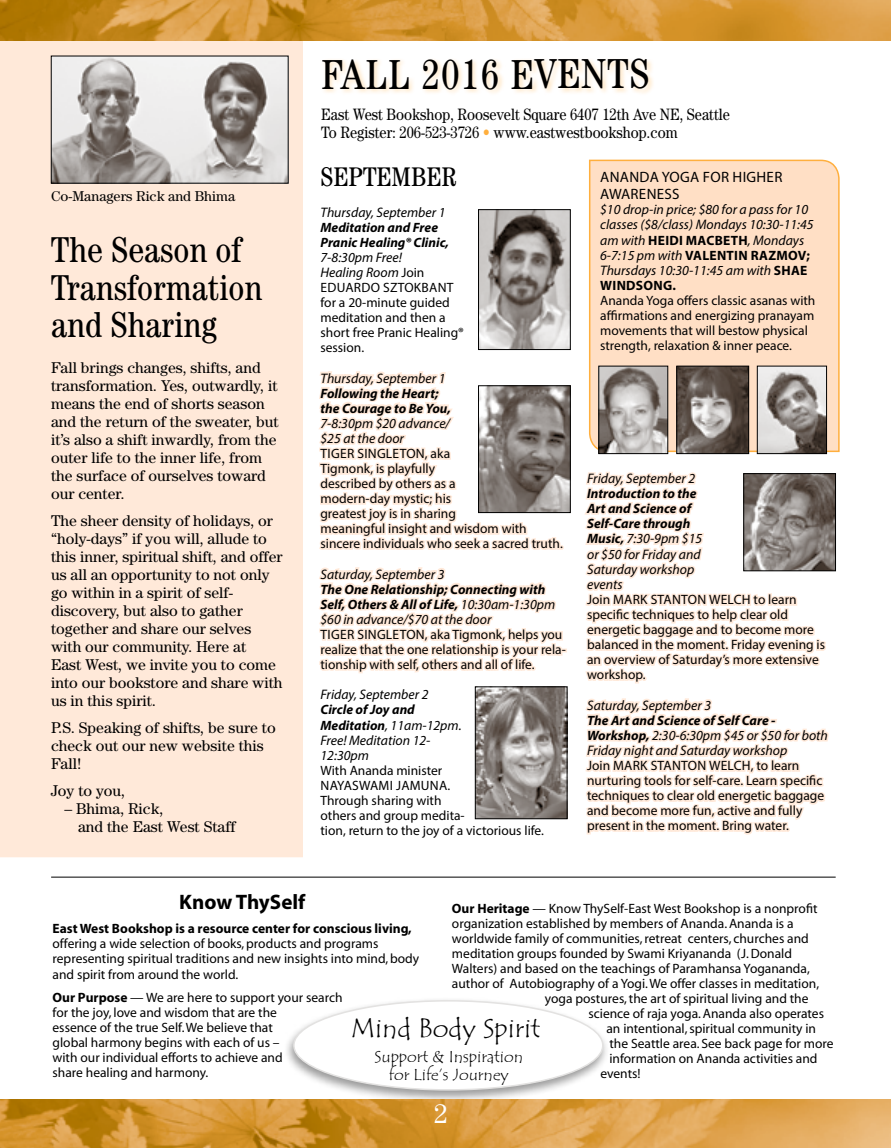
<style>
.page{position:relative;width:891px;height:1148px;background:#fff}
.page>*{position:absolute;margin:0;border:0;box-sizing:border-box;transform-origin:0 0}
.t1{font:condensed 42px "Century";letter-spacing:.025em;color:#000}
.t2{font:condensed 36px/37.5px "Century";color:#000}
.t3{font:27px "Tempus Sans ITC";color:#000}
.t4{font:condensed 27px "Century";color:#000}
.t5{font:27px "Century";color:#fff}
.t6{font:700 21px "Myriad";color:#000}
.t7{font:16.5px/18px "Century";color:#000;scale:.87 1}
.t8{font:16.5px/18px "Tempus Sans ITC";color:#000;text-align:center}
.t9{font:15.6px/18px "Century";color:#000}
.t10{font:15px/16.5px "Myriad Pro";letter-spacing:.02em;color:#000}
.t11{font:14.25px "Century";color:#000}
.t12{font:italic 13.8px/15.3px "Myriad Pro";color:#000}
.t13{font:13.5px/15px "Myriad Pro";color:#000}
.t14{font:13.5px/15px "Myriad";color:#000}
.t15{font:italic 700 13.5px/15px "Myriad Pro";color:#000}
.t16{font:700 13.5px "Myriad";color:#000}
.t17{font:700 13.5px "Myriad Pro";letter-spacing:.02em;color:#000}
.s1{color:#ffaf3e}
.s2{font-style:normal;font-size:13.5px}
.s3{font-weight:400;font-size:13.8px}
.s4{font-weight:700;font-size:13.5px}
.s5{font-weight:700;font-style:normal;font-size:13.5px}
.s6{font-weight:400;font-style:italic;font-size:13.8px}
.s7{font-weight:700}
</style>
<div class="page">
<div style="left:0;top:40px;width:303px;height:817px;background:#ffe9d9"></div>
<div style="left:589px;top:159px;width:251px;height:294px;background:#ffdfc5"></div>
<img style="left:759px;top:368px;width:66px;height:78px">
<div style="left:757px;top:366px;width:70px;height:88px;border:1px solid #000"></div>
<img style="left:601px;top:368px;width:65px;height:78px">
<div style="left:599px;top:366px;width:69px;height:88px;border:1px solid #000"></div>
<img style="left:679px;top:368px;width:68px;height:78px">
<div style="left:677px;top:366px;width:72px;height:88px;border:1px solid #000"></div>
<div style="left:320px;top:58px;width:335px;height:37px;background:#ffaf3e;opacity:.28"></div>
<svg style="left:319px;top:350px;width:248px;height:355px"></svg>
<img style="left:480px;top:211px;width:88px;height:137px">
<div style="left:478px;top:209px;width:92px;height:141px;border:1px solid #000"></div>
<img style="left:480px;top:387px;width:88px;height:124px">
<div style="left:478px;top:385px;width:92px;height:128px;border:1px solid #000"></div>
<img style="left:477px;top:688px;width:88px;height:129px">
<div style="left:475px;top:686px;width:92px;height:133px;border:1px solid #000"></div>
<svg style="left:584px;top:446px;width:246px;height:389px"></svg>
<img style="left:746px;top:475px;width:88px;height:94px">
<div style="left:744px;top:473px;width:92px;height:98px;border:1px solid #000"></div>
<hr style="left:51px;top:876px;width:785px;height:1px;background:#000">
<div style="left:284px;top:997px;width:327px;height:106px;background:#000;opacity:.4"></div>
<div style="left:294px;top:1000px;width:309px;height:89px;background:#fff;border-radius:50%"></div>
<img style="left:0;top:1100px;width:891px;height:48px">
<img style="left:0;top:0;width:891px;height:40px">
<img style="left:53px;top:58px;width:233px;height:123px">
<p class="t11" style="left:51px;top:187px;width:186px">Co-Managers Rick and Bhima</p>
<h2 class="t2" style="left:51px;top:231px;width:213px">The Season of<br>Transformation and Sharing</h2>
<p class="t9" style="left:51px;top:358px;width:229px">Fall brings changes, shifts, and transformation. Yes, outwardly, it means the end of shorts season and the return of the sweater, but it’s also a shift inwardly, from the outer life to the inner life, from the surface of ourselves toward our center.</p>
<p class="t9" style="left:51px;top:511px;width:233px">The sheer density of holidays, or “holy-days” if you will, allude to this inner, spiritual shift, and offer us all an opportunity to not only go within in a spirit of self&shy;discovery, but also to gather together and share our selves with our community. Here at<br>East West, we invite you to come into our bookstore and share with us in this spirit.</p>
<p class="t9" style="left:51px;top:718px;width:226px">P.S. Speaking of shifts, be sure to check out our new website this<br>Fall!</p>
<p class="t9" style="left:51px;top:781px;width:76px">Joy to you,</p>
<p class="t9" style="left:78px;top:799px;width:159px;text-indent:-14px">– Bhima, Rick,<br>and the East West Staff</p>
<h1 class="t1" style="left:321px;top:49px;width:330px">FALL 2016 events</h1>
<p class="t7" style="left:321px;top:105px;width:471px">East West Bookshop, Roosevelt Square 6407 12th Ave NE, Seattle<br>To Register: 206-523-3726 <span class="s1">•</span> www.eastwestbookshop.com</p>
<h3 class="t4" style="left:321px;top:161px;width:138px">SEPTEMBER</h3>
<p class="t12" style="left:321px;top:204px;width:126px">Thursday, September 1</p>
<p class="t15" style="left:321px;top:219px;width:130px">Meditation and Free<br>Pranic Healing® Clinic,</p>
<p class="t12" style="left:321px;top:249px;width:105px">7-8:30pm Free!<br>Healing Room <span class="s2">Join</span></p>
<p class="t13" style="left:321px;top:280px;width:145px">Eduardo Sztokbant for a 20-minute guided meditation and then a short free Pranic Healing® session.</p>
<p class="t12" style="left:321px;top:370px;width:126px">Thursday, September 1</p>
<p class="t15" style="left:321px;top:385px;width:132px">Following the Heart; the Courage to Be You,</p>
<p class="t12" style="left:321px;top:415px;width:131px">7-8:30pm $20 advance/ $25 at the door</p>
<p class="t13" style="left:321px;top:446px;width:244px">Tiger Singleton, aka<br>Tigmonk, is playfully<br>described by others as a<br>modern-day mystic; his<br>greatest joy is in sharing<br>meaningful insight and wisdom with sincere individuals who seek a sacred truth.</p>
<p class="t12" style="left:321px;top:566px;width:126px">Saturday, September 3</p>
<p class="t15" style="left:321px;top:581px;width:236px">The One Relationship; Connecting with<br>Self, Others &amp; All of Life, <span class="s3">10:30am-1:30pm</span></p>
<p class="t12" style="left:321px;top:611px;width:172px">$60 in advance/$70 at the door</p>
<p class="t13" style="left:321px;top:627px;width:247px">Tiger Singleton, aka Tigmonk, helps you realize that the one relationship is your rela&shy;tionship with self, others and all of life.</p>
<p class="t12" style="left:321px;top:687px;width:110px">Friday, September 2</p>
<p class="t15" style="left:321px;top:702px;width:96px">Circle of Joy and</p>
<p class="t12" style="left:321px;top:717px;width:143px"><span class="s4">Meditation</span>, 11am-12pm.<br>Free! Meditation 12-<br>12:30pm</p>
<p class="t13" style="left:321px;top:763px;width:123px">With Ananda minister<br>Naya</p>
<p class="t10" style="left:600px;top:169px;width:184px">Ananda Yoga for Higher<br>Awareness</p>
<p class="t12" style="left:600px;top:201px;width:215px">$10 drop-in price; $80 for a pass for 10 classes ($8/class) Mondays 10:30-11:45 am with <span class="s5">HEIDI MACBETH</span>, Mondays</p>
<p class="t17" style="left:600px;top:246px;width:211px"><span class="s6">6-7:15 pm with</span> VALENTIN RAZMOV;</p>
<p class="t12" style="left:600px;top:263px;width:209px">Thursdays 10:30-11:45 am with <span class="s5">SHAE</span></p>
<p class="t17" style="left:600px;top:277px;width:77px">WINDSONG.</p>
<p class="t13" style="left:600px;top:293px;width:217px">Ananda Yoga offers classic asanas with affirmations and energizing pranayam movements that will bestow physical strength, relaxation &amp; inner peace.</p>
<p class="t12" style="left:587px;top:470px;width:110px">Friday, September 2</p>
<p class="t15" style="left:587px;top:485px;width:111px">Introduction to the<br>Art and Science of<br>Self-Care through</p>
<p class="t12" style="left:587px;top:531px;width:117px"><span class="s4">Music,</span> 7:30-9pm $15 or $50 for Friday and<br>Saturday workshop events</p>
<p class="t13" style="left:587px;top:592px;width:239px">Join Mark Stanton Welch to learn specific techniques to help clear old energetic baggage and to become more balanced in the moment. Friday evening is an overview of Saturday’s more extensive workshop.</p>
<p class="t12" style="left:587px;top:697px;width:126px">Saturday, September 3</p>
<p class="t15" style="left:587px;top:712px;width:190px">The Art and Science of Self Care -</p>
<p class="t12" style="left:587px;top:727px;width:242px"><span class="s4">Workshop,</span> 2:30-6:30pm $45 or $50 for both<br>Friday night and Saturday workshop</p>
<p class="t13" style="left:587px;top:758px;width:239px">Join Mark Stanton Welch, to learn nurturing tools for self-care. Learn specific techniques to clear old energetic baggage and become more fun, active and fully present in the moment. Bring water.</p>
<p class="t13" style="left:321px;top:778px;width:225px;text-indent:32px">swami Jamuna.<br>Through sharing with<br>others and group medita-<br>tion, return to the joy of a victorious life.</p>
<h3 class="t6" style="left:179px;top:891px;width:128px">Know ThySelf</h3>
<p class="t16" style="left:53px;top:921px;width:361px">East West Bookshop is a resource center for conscious living,</p>
<p class="t14" style="left:53px;top:936px;width:368px">offering a wide selection of books, products and programs representing spiritual traditions and new insights into mind, body</p>
<p class="t14" style="left:53px;top:964px;width:292px;line-height:22.5px">and spirit from around the world.<br><span class="s7">Our Purpose</span> — We are here to support your search</p>
<p class="t14" style="left:53px;top:1005px;width:232px">for the joy, love and wisdom that are the essence of the true Self. We believe that global harmony begins with each of us – with our individual efforts to achieve and share healing and harmony.</p>
<p class="t14" style="left:452px;top:901px;width:367px"><span class="s7">Our Heritage</span> — Know ThySelf-East West Bookshop is a nonprofit</p>
<p class="t14" style="left:452px;top:916px;width:343px">organization established by members of Ananda. Ananda is a</p>
<p class="t14" style="left:452px;top:931px;width:358px">worldwide family of communities, retreat centers, churches and</p>
<p class="t14" style="left:452px;top:946px;width:341px">meditation groups founded by Swami Kriyananda (J. Donald</p>
<p class="t14" style="left:452px;top:961px;width:359px">Walters) and based on the teachings of Paramhansa Yogananda,</p>
<p class="t14" style="left:452px;top:976px;width:369px">author of Autobiography of a Yogi. We offer classes in meditation,</p>
<p class="t14" style="left:545px;top:991px;width:265px">yoga postures, the art of spiritual living and the</p>
<p class="t14" style="left:588px;top:1006px;width:237px">science of raja yoga. Ananda also operates</p>
<p class="t14" style="left:606px;top:1021px;width:211px">an intentional, spiritual community in</p>
<p class="t14" style="left:609px;top:1036px;width:226px">the Seattle area. See back page for more</p>
<p class="t14" style="left:609px;top:1051px;width:210px">information on Ananda activities and</p>
<p class="t14" style="left:600px;top:1066px;width:42px">events!</p>
<h3 class="t3" style="left:351px;top:1011px;width:191px">Mind Body Spirit</h3>
<p class="t8" style="left:375px;top:1047px;width:150px">Support &amp; Inspiration for Life’s Journey</p>
<h3 class="t5" style="left:434px;top:1097px;width:15px">2</h3>
</div>
